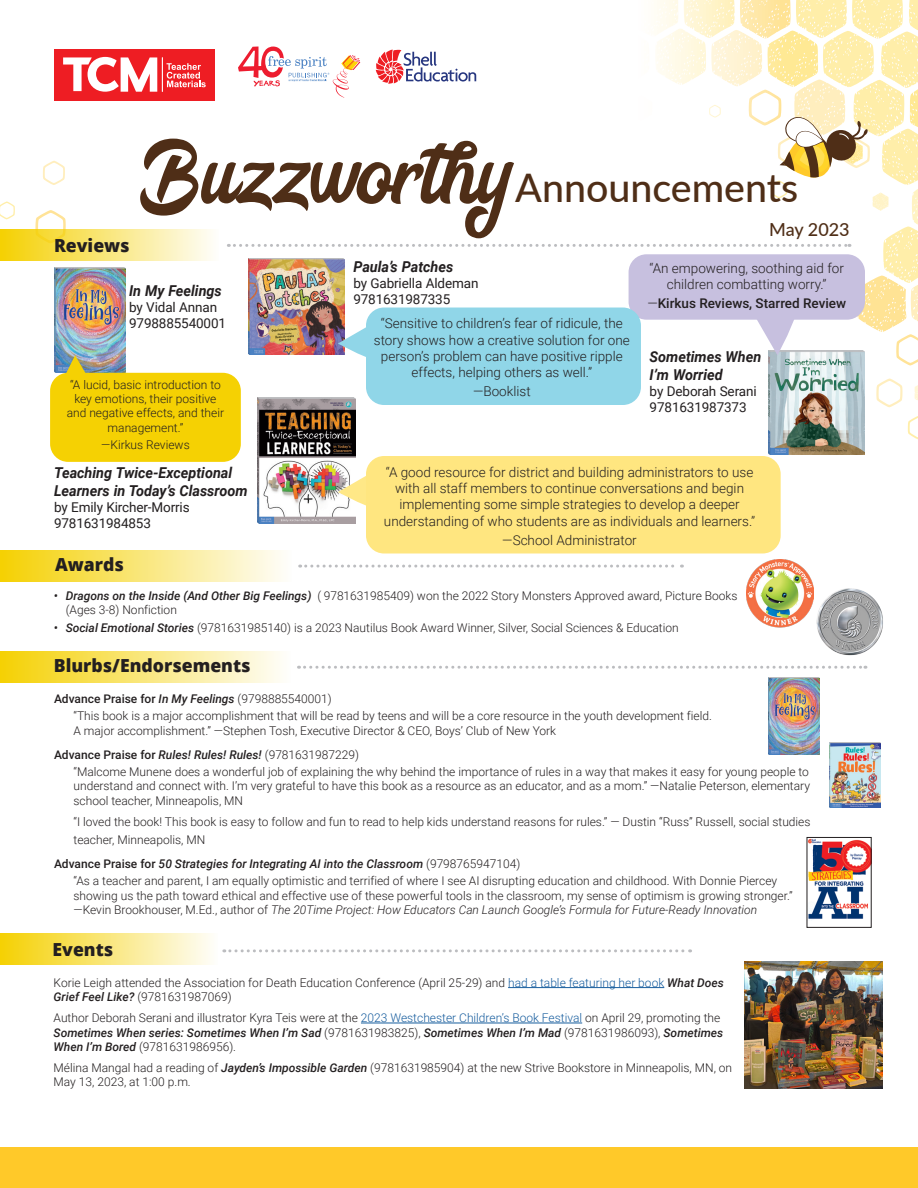
<style>
.page{position:relative;width:918px;height:1188px;background:#fff}
.page>*{position:absolute;margin:0;border:0;box-sizing:border-box;transform-origin:0 0}
.t1{font:108px "Bring Heart";color:#4f2e17}
.t2{font:500 39.3px "Lato";color:#4f2e17}
.t3{font:800 18px "Open Sans";color:#231f20}
.t4{font:500 18px "Lato";color:#4f2e17}
.t5{font:italic 700 15px/18px "Roboto";color:#231f20;scale:.96 1}
.t6{font:300 13.5px/16.2px "Roboto";color:#231f20;text-align:center}
.t7{font:13.5px/16.2px "Roboto";letter-spacing:-.01em;color:#231f20}
.t8{font:500 13.5px "Roboto";color:#231f20}
.t9{font:300 12px/14.4px "Roboto";color:#231f20}
.s1{font-weight:300}
.s2{font-weight:500;font-style:italic}
.s3{font-weight:500}
.s4{font-style:italic}
.s5{color:#175d9e}
</style>
<div class="page">
<svg style="left:908px;top:416px;width:10px;height:23px"></svg>
<div style="left:0;top:1148px;width:918px;height:40px;background:#ffc929"></div>
<img style="left:769px;top:407px;width:95px;height:47px">
<div style="left:0;top:651px;width:291px;height:32px;background:linear-gradient(to right,#f5d103,#fefefc)"></div>
<svg style="left:305px;top:666px;width:561px;height:3px"></svg>
<hr style="left:508px;top:987px;width:156px;height:1px;background:#175d9e">
<hr style="left:361px;top:1023px;width:221px;height:1px;background:#175d9e">
<svg style="left:224px;top:949px;width:467px;height:3px"></svg>
<div style="left:0;top:933px;width:218px;height:32px;background:linear-gradient(to right,#f5d103,#fefefa)"></div>
<img style="left:768px;top:678px;width:52px;height:76px">
<img style="left:829px;top:742px;width:52px;height:66px">
<img style="left:257px;top:407px;width:98px;height:116px">
<div style="left:50px;top:373px;width:191px;height:89px;background:#f5d103;border-radius:18px"></div>
<div style="left:0;top:550px;width:292px;height:31px;background:linear-gradient(to right,#f5d102,#fefefb)"></div>
<svg style="left:300px;top:565px;width:382px;height:3px"></svg>
<svg style="left:338px;top:469px;width:29px;height:41px"></svg>
<div style="left:366px;top:456px;width:415px;height:98px;background:#ffe680;border-radius:18px"></div>
<img style="left:746px;top:560px;width:67px;height:68px">
<img style="left:817px;top:588px;width:66px;height:67px">
<img style="left:809px;top:839px;width:60px;height:80px">
<div style="left:807px;top:837px;width:64px;height:91px;border:1px solid #231f20"></div>
<img style="left:745px;top:961px;width:138px;height:128px">
<svg style="left:0;top:0;width:918px;height:407px"></svg>
<h3 class="t3" style="left:54px;top:231px;width:77px">Reviews</h3>
<h1 class="t1" style="left:140px;top:116px;width:370px">Buzzworthy</h1>
<h2 class="t2" style="left:515px;top:160px;width:284px">Announcements</h2>
<h3 class="t4" style="left:769px;top:216px;width:82px">May 2023</h3>
<p class="t5" style="left:129px;top:281px;width:98px">In My Feelings</p>
<p class="t7" style="left:129px;top:299px;width:98px">by Vidal Annan<br>9798885540001</p>
<p class="t9" style="left:67px;top:377px;width:159px;text-align:center">“A lucid, basic introduction to key emotions, their positive and negative effects, and their management.”</p>
<p class="t9" style="left:101px;top:437px;width:90px">—Kirkus Reviews</p>
<p class="t5" style="left:54px;top:463px;width:203px">Teaching Twice-Exceptional<br>Learners in Today’s Classroom</p>
<p class="t7" style="left:54px;top:498px;width:137px">by Emily Kircher-Morris<br>9781631984853</p>
<p class="t5" style="left:353px;top:257px;width:106px">Paula’s Patches</p>
<p class="t7" style="left:353px;top:275px;width:127px">by Gabriella Aldeman<br>9781631987335</p>
<p class="t6" style="left:374px;top:315px;width:257px">“Sensitive to children’s fear of ridicule, the story shows how a creative solution for one person’s problem can have positive ripple effects, helping others as well.”</p>
<p class="t6" style="left:473px;top:383px;width:59px">—Booklist</p>
<p class="t6" style="left:650px;top:259px;width:196px">“An empowering, soothing aid for children combatting worry.”</p>
<p class="t8" style="left:647px;top:294px;width:200px"><span class="s1">—</span>Kirkus Reviews, Starred Review</p>
<p class="t5" style="left:650px;top:347px;width:118px">Sometimes When<br>I’m Worried</p>
<p class="t7" style="left:650px;top:383px;width:108px">by Deborah Serani<br>9781631987373</p>
<p class="t6" style="left:384px;top:464px;width:373px">“A good resource for district and building administrators to use with all staff members to continue conversations and begin implementing some simple strategies to develop a deeper understanding of who students are as individuals and learners.”</p>
<p class="t6" style="left:502px;top:531px;width:136px">—School Administrator</p>
<h3 class="t3" style="left:55px;top:550px;width:70px">Awards</h3>
<p class="t9" style="left:66px;top:588px;width:673px;text-indent:-12px"><span class="s2">• Dragons on the Inside (And Other Big Feelings)</span> ( 9781631985409) won the 2022 Story Monsters Approved award, Picture Books (Ages 3-8) Nonfiction</p>
<p class="t9" style="left:54px;top:620px;width:627px"><span class="s2">• Social Emotional Stories</span> (9781631985140) is a 2023 Nautilus Book Award Winner, Silver, Social Sciences &amp; Education</p>
<h3 class="t3" style="left:54px;top:652px;width:198px">Blurbs/Endorsements</h3>
<p class="t9" style="left:74px;top:689px;width:640px;line-height:17.4px;text-indent:-20px"><span class="s3">Advance Praise for</span> <span class="s2">In My Feelings</span> (9798885540001)<br>“This book is a major accomplishment that will be read by teens and will be a core resource in the youth development field.</p>
<p class="t9" style="left:54px;top:718px;width:504px;line-height:24px;text-indent:20px">A major accomplishment.” —Stephen Tosh, Executive Director &amp; CEO, Boys’ Club of New York<br><span class="s3">Advance Praise for</span> <span class="s2">Rules! Rules! Rules!</span> (9781631987229)</p>
<p class="t9" style="left:74px;top:764px;width:738px;text-align:justify">“Malcome Munene does a wonderful job of explaining the why behind the importance of rules in a way that makes it easy for young people to understand and connect with. I’m very grateful to have this book as a resource as an educator, and as a mom.” —Natalie Peterson, elementary school teacher, Minneapolis, MN</p>
<p class="t9" style="left:74px;top:812px;width:739px;line-height:18px">“I loved the book! This book is easy to follow and fun to read to help kids understand reasons for rules.” — Dustin “Russ” Russell, social studies teacher, Minneapolis, MN</p>
<p class="t9" style="left:74px;top:854px;width:705px;line-height:17.4px;text-indent:-20px"><span class="s3">Advance Praise for</span> <span class="s2">50 Strategies for Integrating AI into the Classroom</span> (9798765947104)<br>“As a teacher and parent, I am equally optimistic and terrified of where I see AI disrupting education and childhood. With Donnie Piercey</p>
<p class="t9" style="left:74px;top:888px;width:721px">showing us the path toward ethical and effective use of these powerful tools in the classroom, my sense of optimism is growing stronger.” —Kevin Brookhouser, M.Ed., author of <span class="s4">The 20Time Project: How Educators Can Launch Google’s Formula for Future-Ready Innovation</span></p>
<h3 class="t3" style="left:53px;top:936px;width:62px">Events</h3>
<p class="t9" style="left:54px;top:975px;width:672px">Korie Leigh attended the Association for Death Education Conference (April 25-29) and <span class="s5">had a table featuring her book</span> <span class="s2">What Does<br>Grief Feel Like?</span> (9781631987069)</p>
<p class="t9" style="left:54px;top:1010px;width:671px">Author Deborah Serani and illustrator Kyra Teis were at the <span class="s5">2023 Westchester Children’s Book Festival</span> on April 29, promoting the<br><span class="s2">Sometimes When series: Sometimes When I’m Sad</span> (9781631983825), <span class="s2">Sometimes When I’m Mad</span> (9781631986093), <span class="s2">Sometimes<br>When I’m Bored</span> (9781631986956).</p>
<p class="t9" style="left:54px;top:1060px;width:680px">Mélina Mangal had a reading of <span class="s2">Jayden’s Impossible Garden</span> (9781631985904) at the new Strive Bookstore in Minneapolis, MN, on<br>May 13, 2023, at 1:00 p.m.</p>
</div>
